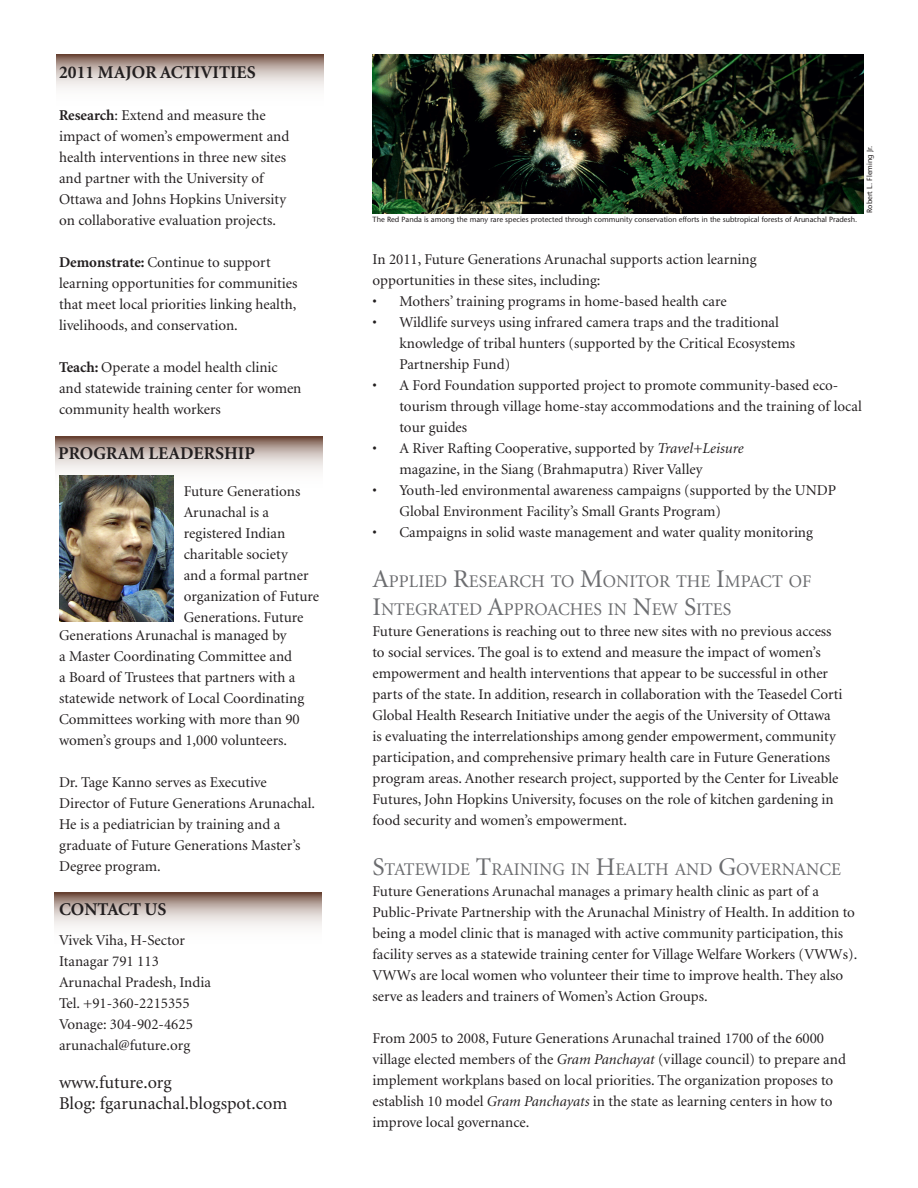
<style>
.page{position:relative;width:918px;height:1188px;background:#fff}
.page>*{position:absolute;margin:0;border:0;box-sizing:border-box;transform-origin:0 0}
.t1{font:700 18px "Minion";color:#231f20}
.t2{font:18px/21px "Minion";color:#231f20}
.t3{font:17.85px/28.5px "Minion";color:#6c6d70}
.t4{font:15px/21px "Minion";color:#231f20}
.t5{font:500 7.5px "Stone Sans Std";color:#231f20}
.s1{font-weight:700}
.s2{font-style:italic}
.s3{font-size:25.5px}
</style>
<div class="page">
<svg style="left:57px;top:54px;width:267px;height:34px;background:#c4b5af"></svg>
<svg style="left:56px;top:436px;width:267px;height:67px"></svg>
<svg style="left:54px;top:893px;width:267px;height:34px;background:#c6b8b2"></svg>
<img style="left:373px;top:54px;width:491px;height:159px">
<img style="left:59px;top:476px;width:114px;height:146px">
<p class="t1" style="left:59px;top:63px;width:198px">2011 MAJOR ACTIVITIES</p>
<p class="t4" style="left:59px;top:105px;width:232px"><span class="s1">Research</span>: Extend and measure the impact of women’s empowerment and health interventions in three new sites and partner with the University of Ottawa and Johns Hopkins University on collaborative evaluation projects.</p>
<p class="t4" style="left:59px;top:252px;width:240px"><span class="s1">Demonstrate:</span> Continue to support learning opportunities for communities that meet local priorities linking health, livelihoods, and conservation.</p>
<p class="t4" style="left:59px;top:357px;width:244px"><span class="s1">Teach:</span> Operate a model health clinic and statewide training center for women community health workers</p>
<p class="t1" style="left:58px;top:444px;width:198px">PROGRAM LEADERSHIP</p>
<p class="t4" style="left:184px;top:481px;width:137px">Future Generations<br>Arunachal is a registered Indian charitable society<br>and a formal partner organization of Future<br>Generations. Future</p>
<p class="t4" style="left:59px;top:625px;width:247px">Generations Arunachal is managed by<br>a Master Coordinating Committee and<br>a Board of Trustees that partners with a statewide network of Local Coordinating Committees working with more than 90 women’s groups and 1,000 volunteers.</p>
<p class="t4" style="left:59px;top:772px;width:258px">Dr. Tage Kanno serves as Executive Director of Future Generations Arunachal.<br>He is a pediatrician by training and a graduate of Future Generations Master’s Degree program.</p>
<p class="t1" style="left:59px;top:900px;width:109px">CONTACT US</p>
<p class="t4" style="left:59px;top:931px;width:153px">Vivek Viha, H-Sector<br>Itanagar 791 113<br>Arunachal Pradesh, India<br>Tel. +91-360-2215355<br>Vonage: 304-902-4625 arunachal@future.org</p>
<p class="t2" style="left:59px;top:1072px;width:230px">www.future.org<br>Blog: fgarunachal.blogspot.com</p>
<p class="t5" style="left:373px;top:215px;width:486px">The Red Panda is among the many rare species protected through community conservation efforts in the subtropical forests of Arunachal Pradesh.</p>
<p class="t5" style="left:865px;top:213px;width:68px;rotate:-90deg">Robert L. Fleming Jr.</p>
<p class="t4" style="left:373px;top:250px;width:386px">In 2011, Future Generations Arunachal supports action learning</p>
<p class="t4" style="left:373px;top:271px;width:230px">opportunities in these sites, including:</p>
<p class="t4" style="left:373px;top:292px;width:356px">• Mothers’ training programs in home-based health care</p>
<p class="t4" style="left:400px;top:313px;width:397px;text-indent:-27px">• Wildlife surveys using infrared camera traps and the traditional knowledge of tribal hunters (supported by the Critical Ecosystems<br>Partnership Fund)</p>
<p class="t4" style="left:400px;top:376px;width:464px;text-indent:-27px">• A Ford Foundation supported project to promote community-based eco&shy;tourism through village home-stay accommodations and the training of local tour guides</p>
<p class="t4" style="left:400px;top:439px;width:346px;text-indent:-27px">• A River Rafting Cooperative, supported by <span class="s2">Travel+Leisure </span>magazine, in the Siang (Brahmaputra) River Valley</p>
<p class="t4" style="left:400px;top:481px;width:438px;text-indent:-27px">• Youth-led environmental awareness campaigns (supported by the UNDP<br>Global Environment Facility’s Small Grants Program)</p>
<p class="t4" style="left:373px;top:523px;width:442px">• Campaigns in solid waste management and water quality monitoring</p>
<p class="t3" style="left:373px;top:568px;width:149px"><span class="s3">A</span>PPLIED <span class="s3">R</span>ESEARCH</p>
<p class="t3" style="left:373px;top:568px;width:440px;text-indent:178px">TO <span class="s3">M</span>ONITOR THE <span class="s3">I</span>MPACT OF<br><span class="s3">I</span>NTEGRATED <span class="s3">A</span>PPROACHES IN <span class="s3">N</span>EW <span class="s3">S</span>ITES</p>
<p class="t4" style="left:373px;top:622px;width:472px">Future Generations is reaching out to three new sites with no previous access to social services. The goal is to extend and measure the impact of women’s empowerment and health interventions that appear to be successful in other parts of the state. In addition, research in collaboration with the Teasedel Corti Global Health Research Initiative under the aegis of the University of Ottawa is evaluating the interrelationships among gender empowerment, community participation, and comprehensive primary health care in Future Generations program areas. Another research project, supported by the Center for Liveable Futures, John Hopkins University, focuses on the role of kitchen gardening in food security and women’s empowerment.</p>
<p class="t3" style="left:373px;top:856px;width:470px"><span class="s3">S</span>TATEWIDE <span class="s3">T</span>RAINING IN <span class="s3">H</span>EALTH AND <span class="s3">G</span>OVERNANCE</p>
<p class="t4" style="left:373px;top:881px;width:486px">Future Generations Arunachal manages a primary health clinic as part of a Public-Private Partnership with the Arunachal Ministry of Health. In addition to being a model clinic that is managed with active community participation, this facility serves as a statewide training center for Village Welfare Workers (VWWs).<br>VWWs are local women who volunteer their time to improve health. They also serve as leaders and trainers of Women’s Action Groups.</p>
<p class="t4" style="left:373px;top:1028px;width:475px">From 2005 to 2008, Future Generations Arunachal trained 1700 of the 6000 village elected members of the <span class="s2">Gram Panchayat</span> (village council) to prepare and implement workplans based on local priorities. The organization proposes to establish 10 model <span class="s2">Gram Panchayats</span> in the state as learning centers in how to improve local governance.</p>
</div>
